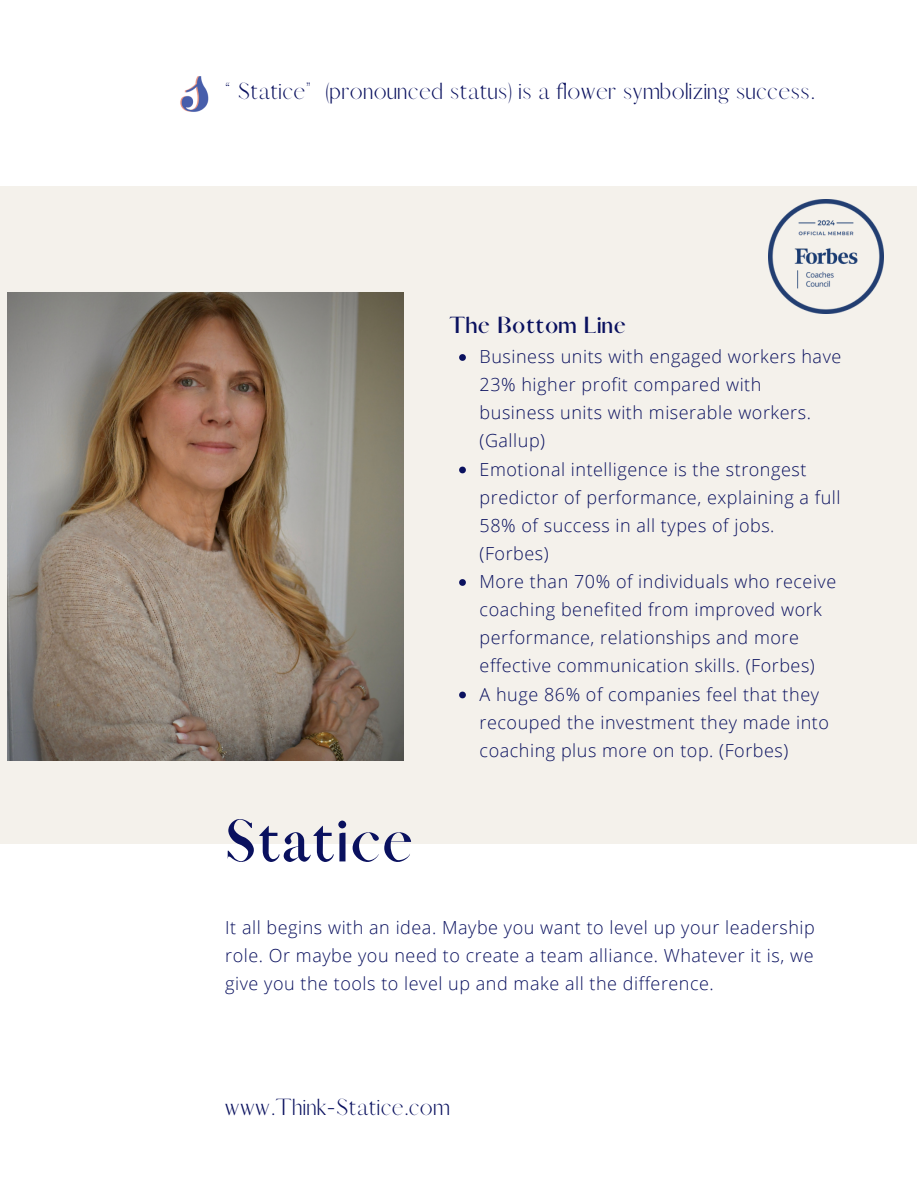
<style>
.page{position:relative;width:918px;height:1188px;background:#fff}
.page>*{position:absolute;margin:0;border:0;box-sizing:border-box;transform-origin:0 0}
.t1{font:700 54px "Afrah";letter-spacing:.03em;color:#0a115f}
.t2{font:21px "Afrah";letter-spacing:.03em;color:#0a115f}
.t3{font:700 21px "Afrah";letter-spacing:.03em;color:#0a115f}
.t4{font:300 18px/28.2px "Open Sans";letter-spacing:.03em;color:#0a115f}
</style>
<div class="page">
<div style="left:0;top:186px;width:917px;height:658px;background:#f4f1eb"></div>
<img style="left:7px;top:293px;width:396px;height:468px">
<img style="left:180px;top:76px;width:29px;height:36px">
<img style="left:769px;top:199px;width:114px;height:115px">
<svg style="left:459px;top:354px;width:7px;height:7px"></svg>
<svg style="left:459px;top:467px;width:7px;height:6px"></svg>
<svg style="left:459px;top:579px;width:7px;height:7px"></svg>
<svg style="left:459px;top:692px;width:7px;height:6px"></svg>
<p class="t2" style="left:225px;top:78px;width:591px">“Statice” (pronounced status) is a flower symbolizing success.</p>
<p class="t1" style="left:225px;top:807px;width:189px">Statice</p>
<p class="t3" style="left:449px;top:312px;width:178px">The Bottom Line</p>
<p class="t4" style="left:480px;top:342px;width:363px">Business units with engaged workers have<br>23% higher profit compared with<br>business units with miserable workers. (Gallup)</p>
<h1 class="t4" style="left:480px;top:455px;width:363px">Emotional intelligence is the strongest predictor of performance, explaining a full<br>58% of success in all types of jobs. (Forbes)</h1>
<p class="t4" style="left:480px;top:567px;width:358px">More than 70% of individuals who receive coaching benefited from improved work performance, relationships and more effective communication skills. (Forbes)</p>
<h3 class="t4" style="left:480px;top:680px;width:351px">A huge 86% of companies feel that they recouped the investment they made into coaching plus more on top. (Forbes)</h3>
<p class="t4" style="left:225px;top:913px;width:591px;text-align:justify">It all begins with an idea. Maybe you want to level up your leadership role. Or maybe you need to create a team alliance. Whatever it is, we give you the tools to level up and make all the difference.</p>
<h2 class="t2" style="left:225px;top:1094px;width:226px">www.Think-Statice.com</h2>
</div>
